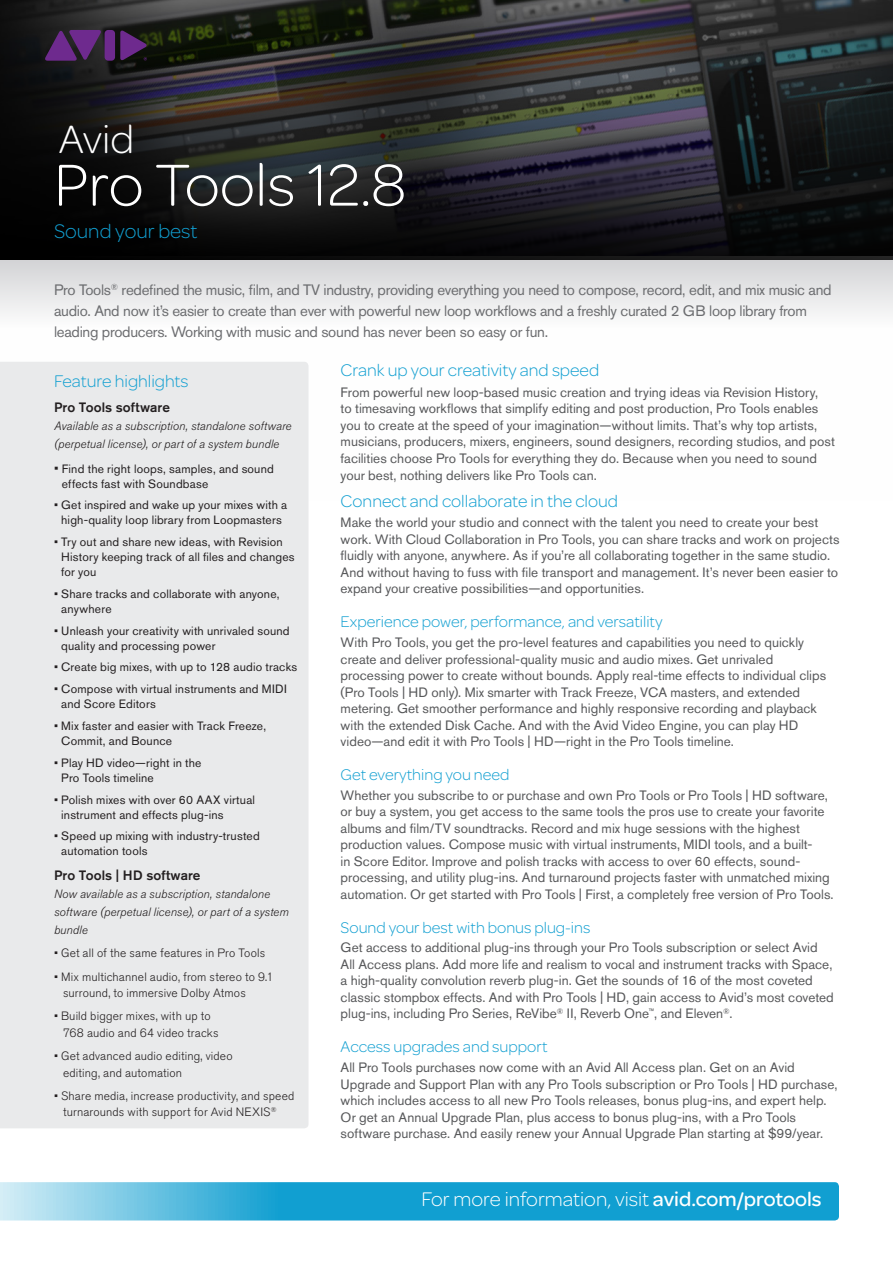
<style>
.page{position:relative;width:893px;height:1263px;background:#fff}
.page>*{position:absolute;margin:0;border:0;box-sizing:border-box;transform-origin:0 0}
.t1{font:300 63px "Avid Omnes";color:#fff}
.t2{font:300 42px "Avid Omnes";color:#fff}
.t3{font:300 21px "Avid Omnes";color:#fff}
.t4{font:300 21px "Avid Omnes";color:#119fd1}
.subhead_-_blue{font:300 18px "Avid Omnes";color:#119fd1}
.sub_subhead_blue{font:300 16.5px "Avid Omnes";color:#119fd1}
.intro_copy_11_16{font:15px/21px "Akzidenz Grotesk BE";letter-spacing:-.02em;color:#6c6d70}
.body{font:13.5px/16.5px "Akzidenz Grotesk BE";color:#57585a}
.t5{font:500 13.5px "Akzidenz Grotesk BE";letter-spacing:.005em;color:#231f20}
.t6{font:12px/15px "Akzidenz Grotesk BE";letter-spacing:.015em;color:#231f20}
.t7{font:300 12px/16.5px "Akzidenz Grotesk BE";letter-spacing:.015em;color:#231f20}
.t8{font:italic 300 12px/18px "Akzidenz Grotesk BE";letter-spacing:.01em;color:#231f20}
.s1{font-weight:300;font-size:13.5px}
.s2{font-weight:500}
</style>
<div class="page">
<svg style="left:0;top:1182px;width:839px;height:38px;background:#32acd7"></svg>
<svg style="left:0;top:260px;width:893px;height:241px"></svg>
<svg style="left:0;top:0;width:893px;height:260px;background:#222223"></svg>
<div style="left:0;top:362px;width:308px;height:766px;background:#e9eaeb"></div>
<svg style="left:45px;top:30px;width:56px;height:31px;background:#502664"></svg>
<div style="left:105px;top:30px;width:10px;height:31px;background:#6e2a8e;border-radius:4px"></div>
<svg style="left:120px;top:30px;width:27px;height:31px"></svg>
<p class="t2" style="left:59px;top:111px;width:77px">Avid</p>
<p class="t1" style="left:54px;top:143px;width:354px">Pro Tools 12.8</p>
<p class="t4" style="left:54px;top:217px;width:145px">Sound your best</p>
<p class="intro_copy_11_16" style="left:54px;top:279px;width:779px">Pro Tools<sup>®</sup> redefined the music, film, and TV industry, providing everything you need to compose, record, edit, and mix music and audio. And now it’s easier to create than ever with powerful new loop workflows and a freshly curated 2 GB loop library from leading producers. Working with music and sound has never been so easy or fun.</p>
<p class="subhead_-_blue" style="left:54px;top:369px;width:136px">Feature highlights</p>
<p class="t5" style="left:54px;top:399px;width:118px">Pro Tools software</p>
<p class="t8" style="left:54px;top:417px;width:239px">Available as a subscription, standalone software (perpetual license), or part of a system bundle</p>
<p class="t6" style="left:62px;top:461px;width:214px;text-indent:-8px"><span class="s1">•</span> Find the right loops, samples, and sound effects fast with Soundbase</p>
<p class="t6" style="left:54px;top:498px;width:235px;text-align:center">• Get inspired and wake up your mixes with a high-quality loop library from Loopmasters</p>
<p class="t6" style="left:61px;top:534px;width:235px;text-indent:-7px">• Try out and share new ideas, with Revision<br>History keeping track of all files and changes for you</p>
<p class="t6" style="left:61px;top:586px;width:220px;text-indent:-7px">• Share tracks and collaborate with anyone, anywhere</p>
<p class="t6" style="left:61px;top:623px;width:230px;text-indent:-7px">• Unleash your creativity with unrivaled sound quality and processing power</p>
<p class="t6" style="left:54px;top:660px;width:245px">• Create big mixes, with up to 128 audio tracks</p>
<p class="t6" style="left:61px;top:681px;width:227px;text-indent:-7px">• Compose with virtual instruments and MIDI and Score Editors</p>
<p class="t6" style="left:61px;top:718px;width:206px;text-indent:-7px">• Mix faster and easier with Track Freeze,<br>Commit, and Bounce</p>
<p class="t6" style="left:61px;top:755px;width:142px;text-indent:-7px">• Play HD video—right in the<br>Pro Tools timeline</p>
<p class="t6" style="left:61px;top:792px;width:195px;text-indent:-7px">• Polish mixes with over 60 AAX virtual instrument and effects plug-ins</p>
<p class="t6" style="left:61px;top:828px;width:200px;text-indent:-7px">• Speed up mixing with industry-trusted automation tools</p>
<p class="t5" style="left:54px;top:867px;width:148px">Pro Tools | HD software</p>
<p class="t8" style="left:54px;top:885px;width:236px">Now available as a subscription, standalone software (perpetual license), or part of a system bundle</p>
<p class="t7" style="left:54px;top:945px;width:213px">• Get all of the same features in Pro Tools</p>
<p class="t7" style="left:63px;top:968px;width:212px;text-indent:-9px">• Mix multichannel audio, from stereo to 9.1 surround, to immersive Dolby Atmos</p>
<p class="t7" style="left:63px;top:1008px;width:157px;text-indent:-9px">• Build bigger mixes, with up to<br>768 audio and 64 video tracks</p>
<p class="t7" style="left:63px;top:1048px;width:171px;text-indent:-9px">• Get advanced audio editing, video editing, and automation</p>
<p class="t7" style="left:63px;top:1088px;width:233px;text-indent:-9px">• Share media, increase productivity, and speed turnarounds with support for Avid NEXIS<sup>®</sup></p>
<p class="subhead_-_blue" style="left:341px;top:358px;width:260px">Crank up your creativity and speed</p>
<p class="body" style="left:341px;top:384px;width:496px">From powerful new loop-based music creation and trying ideas via Revision History,<br>to timesaving workflows that simplify editing and post production, Pro Tools enables you to create at the speed of your imagination—without limits. That’s why top artists, musicians, producers, mixers, engineers, sound designers, recording studios, and post facilities choose Pro Tools for everything they do. Because when you need to sound your best, nothing delivers like Pro Tools can.</p>
<p class="subhead_-_blue" style="left:341px;top:489px;width:279px">Connect and collaborate in the cloud</p>
<p class="body" style="left:341px;top:514px;width:500px">Make the world your studio and connect with the talent you need to create your best work. With Cloud Collaboration in Pro Tools, you can share tracks and work on projects fluidly with anyone, anywhere. As if you’re all collaborating together in the same studio.<br>And without having to fuss with file transport and management. It’s never been easier to expand your creative possibilities—and opportunities.</p>
<p class="sub_subhead_blue" style="left:341px;top:611px;width:323px">Experience power, performance, and versatility</p>
<p class="body" style="left:341px;top:634px;width:487px">With Pro Tools, you get the pro-level features and capabilities you need to quickly create and deliver professional-quality music and audio mixes. Get unrivaled processing power to create without bounds. Apply real-time effects to individual clips (Pro Tools | HD only). Mix smarter with Track Freeze, VCA masters, and extended metering. Get smoother performance and highly responsive recording and playback with the extended Disk Cache. And with the Avid Video Engine, you can play HD video—and edit it with Pro Tools | HD—right in the Pro Tools timeline.</p>
<p class="sub_subhead_blue" style="left:341px;top:764px;width:170px">Get everything you need</p>
<p class="body" style="left:341px;top:787px;width:495px">Whether you subscribe to or purchase and own Pro Tools or Pro Tools | HD software, or buy a system, you get access to the same tools the pros use to create your favorite albums and film/TV soundtracks. Record and mix huge sessions with the highest production values. Compose music with virtual instruments, MIDI tools, and a built-<br>in Score Editor. Improve and polish tracks with access to over 60 effects, sound&shy;processing, and utility plug-ins. And turnaround projects faster with unmatched mixing automation. Or get started with Pro Tools | First, a completely free version of Pro Tools.</p>
<p class="sub_subhead_blue" style="left:341px;top:916px;width:251px">Sound your best with bonus plug-ins</p>
<p class="body" style="left:341px;top:939px;width:495px">Get access to additional plug-ins through your Pro Tools subscription or select Avid All Access plans. Add more life and realism to vocal and instrument tracks with Space, a high-quality convolution reverb plug-in. Get the sounds of 16 of the most coveted classic stompbox effects. And with Pro Tools | HD, gain access to Avid’s most coveted plug-ins, including Pro Series, ReVibe<sup>®</sup> II, Reverb One<sup>™</sup>, and Eleven<sup>®</sup>.</p>
<p class="sub_subhead_blue" style="left:341px;top:1036px;width:209px">Access upgrades and support</p>
<p class="body" style="left:341px;top:1059px;width:498px">All Pro Tools purchases now come with an Avid All Access plan. Get on an Avid Upgrade and Support Plan with any Pro Tools subscription or Pro Tools | HD purchase, which includes access to all new Pro Tools releases, bonus plug-ins, and expert help.<br>Or get an Annual Upgrade Plan, plus access to bonus plug-ins, with a Pro Tools software purchase. And easily renew your Annual Upgrade Plan starting at $99/year.</p>
<p class="t3" style="left:421px;top:1185px;width:402px">For more information, visit <span class="s2">avid.com/protools</span></p>
</div>
